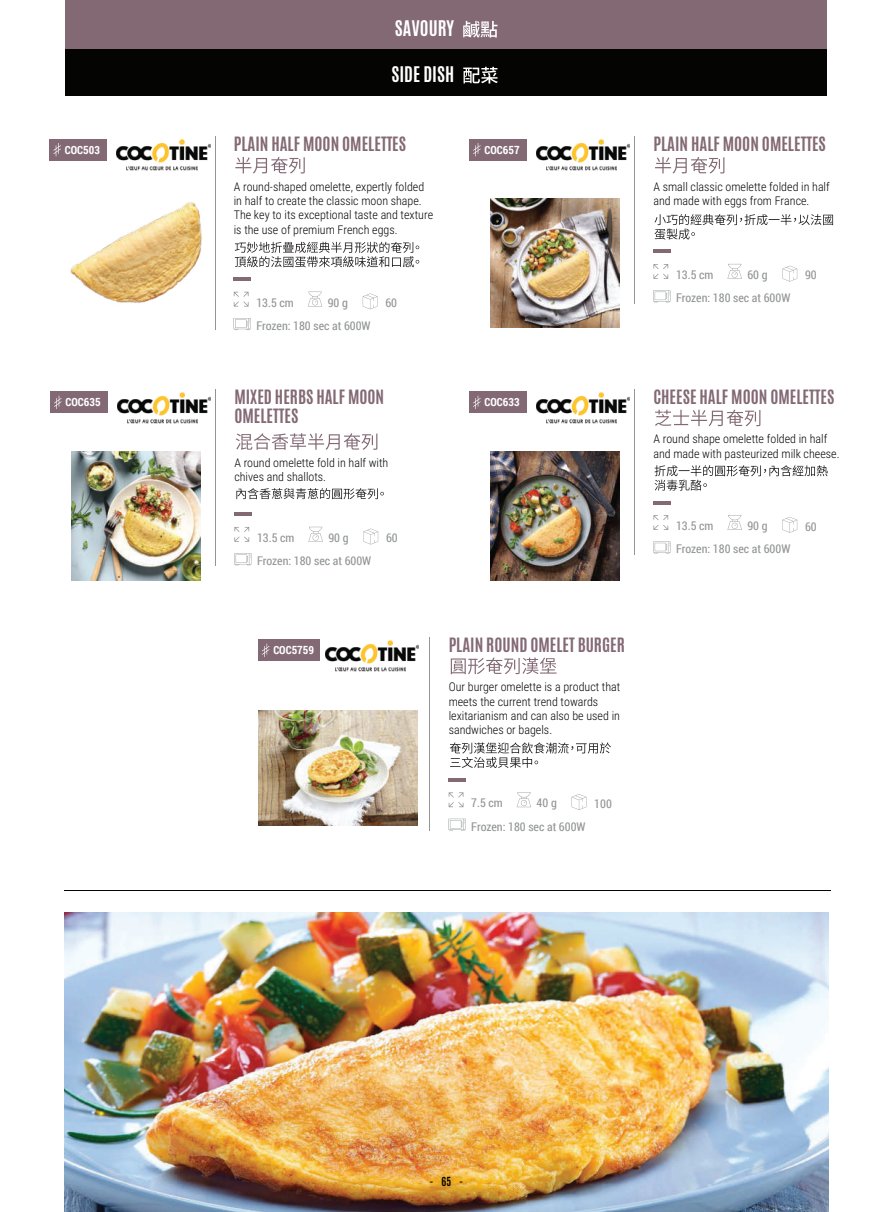
<style>
.page{position:relative;width:893px;height:1212px;background:#fff}
.page>*{position:absolute;margin:0;border:0;box-sizing:border-box;transform-origin:0 0}
.t1{font:700 18px "Antonio";color:#fff}
.t2{font:700 16.5px/19.8px "Antonio";color:#836974}
.t3{font:300 12px/14.4px "Roboto Condensed";color:#040503}
.t4{font:12px "Roboto Condensed";color:#929596}
.t5{font:700 11.25px "Roboto Condensed";color:#fff}
.t6{font:700 10.5px "Antonio";color:#050504}
</style>
<div class="page">
<div style="left:66px;top:0;width:761px;height:49px;background:#836974"></div>
<div style="left:66px;top:49px;width:761px;height:46px;background:#040503"></div>
<svg style="left:463px;top:21px;width:34px;height:17px"></svg>
<svg style="left:463px;top:67px;width:35px;height:16px"></svg>
<img style="left:117px;top:139px;width:93px;height:32px">
<div style="left:49px;top:139px;width:58px;height:21px;background:#836974"></div>
<svg style="left:53px;top:143px;width:8px;height:13px"></svg>
<svg style="left:235px;top:157px;width:70px;height:17px"></svg>
<hr style="left:234px;top:278px;width:17px;height:3px;background:#836974">
<svg style="left:234px;top:292px;width:15px;height:15px"></svg>
<svg style="left:308px;top:292px;width:14px;height:15px"></svg>
<svg style="left:363px;top:293px;width:15px;height:16px"></svg>
<svg style="left:235px;top:242px;width:184px;height:25px"></svg>
<hr style="left:215px;top:137px;width:1px;height:193px;background:#929596">
<svg style="left:233px;top:318px;width:18px;height:12px"></svg>
<img style="left:70px;top:202px;width:132px;height:101px">
<img style="left:536px;top:139px;width:94px;height:32px">
<div style="left:469px;top:139px;width:58px;height:21px;background:#836974"></div>
<svg style="left:473px;top:143px;width:8px;height:13px"></svg>
<svg style="left:655px;top:157px;width:69px;height:17px"></svg>
<hr style="left:653px;top:250px;width:18px;height:3px;background:#836974">
<svg style="left:653px;top:264px;width:15px;height:15px"></svg>
<svg style="left:727px;top:264px;width:15px;height:15px"></svg>
<svg style="left:782px;top:266px;width:15px;height:16px"></svg>
<svg style="left:654px;top:214px;width:179px;height:26px"></svg>
<hr style="left:634px;top:137px;width:1px;height:167px;background:#929596">
<svg style="left:653px;top:290px;width:17px;height:12px"></svg>
<img style="left:491px;top:199px;width:128px;height:129px">
<img style="left:536px;top:392px;width:94px;height:32px">
<div style="left:469px;top:392px;width:58px;height:21px;background:#836974"></div>
<svg style="left:473px;top:396px;width:8px;height:13px"></svg>
<svg style="left:655px;top:410px;width:105px;height:16px"></svg>
<hr style="left:653px;top:501px;width:18px;height:3px;background:#836974">
<svg style="left:653px;top:515px;width:15px;height:15px"></svg>
<svg style="left:727px;top:515px;width:15px;height:15px"></svg>
<svg style="left:782px;top:517px;width:15px;height:16px"></svg>
<svg style="left:654px;top:465px;width:174px;height:26px"></svg>
<hr style="left:634px;top:389px;width:1px;height:166px;background:#929596">
<svg style="left:653px;top:541px;width:17px;height:12px"></svg>
<img style="left:491px;top:452px;width:128px;height:128px">
<img style="left:117px;top:392px;width:94px;height:32px">
<div style="left:50px;top:392px;width:58px;height:21px;background:#836974"></div>
<svg style="left:54px;top:396px;width:8px;height:13px"></svg>
<svg style="left:236px;top:433px;width:141px;height:17px"></svg>
<hr style="left:234px;top:513px;width:18px;height:3px;background:#836974">
<svg style="left:234px;top:527px;width:15px;height:15px"></svg>
<svg style="left:308px;top:527px;width:15px;height:15px"></svg>
<svg style="left:363px;top:529px;width:15px;height:15px"></svg>
<svg style="left:236px;top:488px;width:148px;height:11px"></svg>
<hr style="left:215px;top:389px;width:1px;height:176px;background:#929596">
<svg style="left:234px;top:553px;width:17px;height:12px"></svg>
<img style="left:72px;top:452px;width:128px;height:128px">
<img style="left:325px;top:640px;width:94px;height:32px">
<div style="left:258px;top:639px;width:61px;height:22px;background:#836974"></div>
<svg style="left:262px;top:643px;width:7px;height:14px"></svg>
<svg style="left:451px;top:657px;width:106px;height:17px"></svg>
<hr style="left:449px;top:778px;width:17px;height:3px;background:#836974">
<svg style="left:449px;top:792px;width:14px;height:15px"></svg>
<svg style="left:517px;top:792px;width:14px;height:15px"></svg>
<svg style="left:572px;top:794px;width:14px;height:16px"></svg>
<svg style="left:450px;top:742px;width:161px;height:26px"></svg>
<hr style="left:430px;top:637px;width:1px;height:194px;background:#929596">
<svg style="left:448px;top:819px;width:18px;height:12px"></svg>
<img style="left:259px;top:710px;width:158px;height:116px">
<img style="left:64px;top:913px;width:765px;height:299px">
<hr style="left:64px;top:890px;width:766px;height:1px;background:#040503">
<h1 class="t1" style="left:395px;top:15px;width:61px">SAVOURY</h1>
<h1 class="t1" style="left:391px;top:61px;width:64px">SIDE DISH</h1>
<p class="t5" style="left:65px;top:142px;width:37px">COC503</p>
<h2 class="t2" style="left:234px;top:134px;width:174px">PLAIN HALF MOON OMELETTES</h2>
<p class="t3" style="left:234px;top:179px;width:201px">A round-shaped omelette, expertly folded in half to create the classic moon shape.<br>The key to its exceptional taste and texture is the use of premium French eggs.</p>
<p class="t4" style="left:256px;top:294px;width:39px">13.5 cm</p>
<p class="t4" style="left:328px;top:294px;width:22px">90 g</p>
<p class="t4" style="left:385px;top:295px;width:13px">60</p>
<p class="t4" style="left:256px;top:317px;width:116px">Frozen: 180 sec at 600W</p>
<p class="t5" style="left:65px;top:394px;width:37px">COC635</p>
<h2 class="t2" style="left:234px;top:387px;width:151px">MIXED HERBS HALF MOON<br>OMELETTES</h2>
<p class="t3" style="left:234px;top:455px;width:155px">A round omelette fold in half with chives and shallots.</p>
<p class="t4" style="left:257px;top:529px;width:39px">13.5 cm</p>
<p class="t4" style="left:328px;top:529px;width:22px">90 g</p>
<p class="t4" style="left:386px;top:530px;width:13px">60</p>
<p class="t4" style="left:257px;top:553px;width:116px">Frozen: 180 sec at 600W</p>
<p class="t5" style="left:484px;top:142px;width:37px">COC657</p>
<h2 class="t2" style="left:653px;top:134px;width:174px">PLAIN HALF MOON OMELETTES</h2>
<p class="t3" style="left:653px;top:179px;width:178px">A small classic omelette folded in half and made with eggs from France.</p>
<p class="t4" style="left:676px;top:266px;width:39px">13.5 cm</p>
<p class="t4" style="left:747px;top:266px;width:22px">60 g</p>
<p class="t4" style="left:805px;top:267px;width:13px">90</p>
<p class="t4" style="left:676px;top:290px;width:116px">Frozen: 180 sec at 600W</p>
<p class="t5" style="left:484px;top:394px;width:37px">COC633</p>
<h2 class="t2" style="left:653px;top:387px;width:182px">CHEESE HALF MOON OMELETTES</h2>
<p class="t3" style="left:653px;top:431px;width:188px">A round shape omelette folded in half and made with pasteurized milk cheese.</p>
<p class="t4" style="left:676px;top:517px;width:39px">13.5 cm</p>
<p class="t4" style="left:747px;top:517px;width:22px">90 g</p>
<p class="t4" style="left:805px;top:518px;width:13px">60</p>
<p class="t4" style="left:676px;top:541px;width:116px">Frozen: 180 sec at 600W</p>
<p class="t5" style="left:273px;top:642px;width:42px">COC5759</p>
<h2 class="t2" style="left:449px;top:635px;width:178px">PLAIN ROUND OMELET BURGER</h2>
<p class="t3" style="left:449px;top:679px;width:173px">Our burger omelette is a product that meets the current trend towards lexitarianism and can also be used in sandwiches or bagels.</p>
<p class="t4" style="left:471px;top:794px;width:33px">7.5 cm</p>
<p class="t4" style="left:537px;top:794px;width:22px">40 g</p>
<p class="t4" style="left:594px;top:795px;width:19px">100</p>
<p class="t4" style="left:471px;top:818px;width:116px">Frozen: 180 sec at 600W</p>
<p class="t6" style="left:430px;top:1173px;width:35px">-65-</p>
</div>
